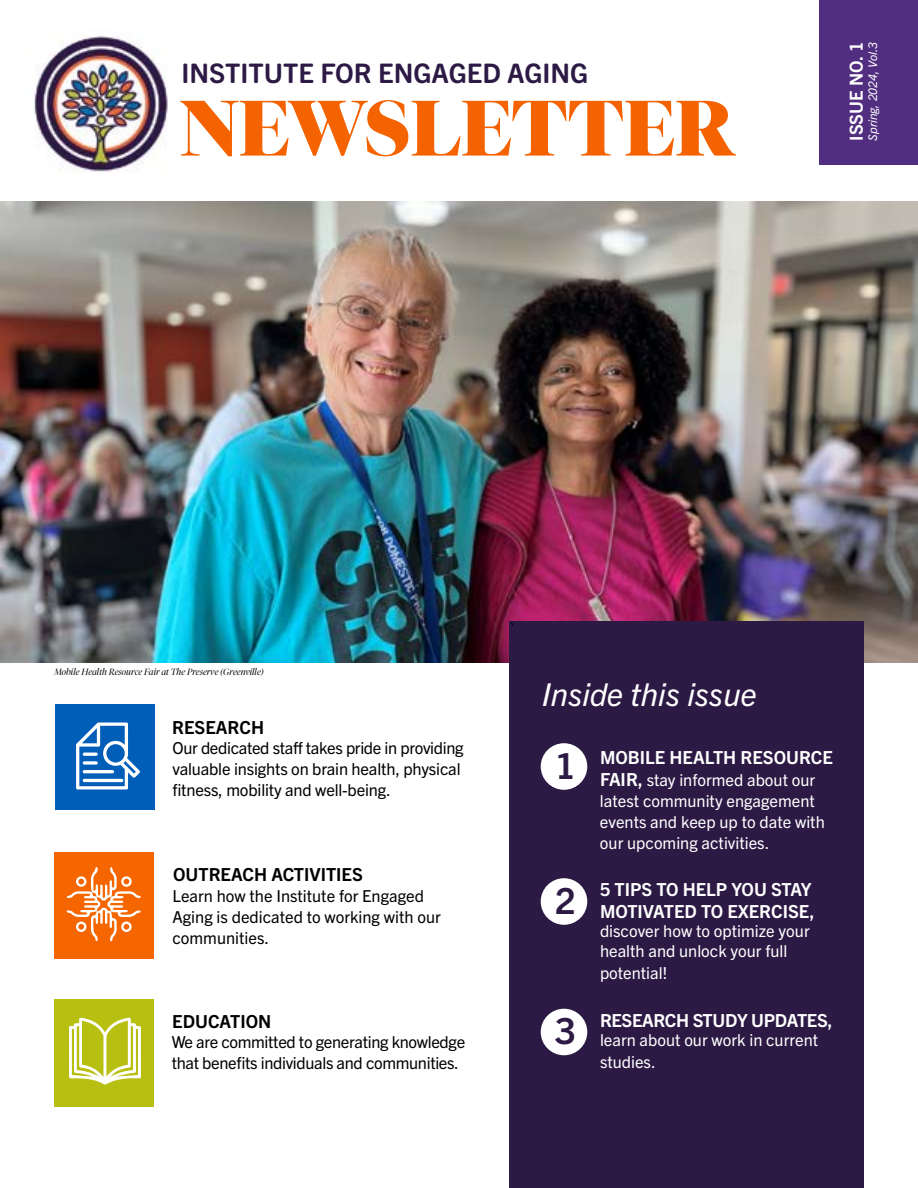
<style>
.page{position:relative;width:918px;height:1188px;background:#fff}
.page>*{position:absolute;margin:0;border:0;box-sizing:border-box;transform-origin:0 0}
.t1{font:900 78px "Tiempos Fine";color:#f56200}
.t2{font:700 36px "Trade Gothic Next LT Pro";color:#2c1a45}
.t3{font:italic 31.5px "Trade Gothic Next LT Pro";color:#fff}
.t4{font:700 27px "Trade Gothic Next SR Pro";color:#2c1a45}
.t5{font:700 18px/21.6px "Trade Gothic Next LT Pro";color:#fff}
.t6{font:700 18px "Trade Gothic Next LT Pro";color:#000}
.t7{font:700 18px "Trade Gothic Next LT Pro";letter-spacing:-.02em;color:#fff}
.t8{font:18px "Minion Pro";color:#000}
.t9{font:16.5px/21px "Trade Gothic Next LT Pro";letter-spacing:-.01em;color:#000}
.t10{font:16.5px/21px "Trade Gothic Next LT Pro";color:#fff}
.t11{font:italic 12px "Trade Gothic Next LT Pro";color:#fff}
.t12{font:italic 300 9px "Tiempos Fine";color:#000}
.s1{font-weight:700;font-size:18px}
</style>
<div class="page">
<img style="left:1px;top:201px;width:917px;height:462px">
<div style="left:509px;top:622px;width:355px;height:566px;background:#2c1a45"></div>
<div style="left:820px;top:0;width:98px;height:165px;background:#512e80"></div>
<div style="left:55px;top:704px;width:99px;height:106px;background:#005eb8"></div>
<div style="left:54px;top:1000px;width:100px;height:106px;background:#b7bf10"></div>
<div style="left:55px;top:853px;width:99px;height:105px;background:#f56600"></div>
<div style="left:541px;top:743px;width:46px;height:47px;background:#fff;border-radius:50%"></div>
<div style="left:541px;top:878px;width:46px;height:47px;background:#fff;border-radius:50%"></div>
<div style="left:541px;top:1009px;width:46px;height:46px;background:#fff;border-radius:50%"></div>
<img style="left:34px;top:36px;width:134px;height:136px">
<svg style="left:76px;top:723px;width:64px;height:66px"></svg>
<svg style="left:67px;top:867px;width:74px;height:74px"></svg>
<svg style="left:69px;top:1017px;width:72px;height:68px"></svg>
<h3 class="t4" style="left:182px;top:55px;width:408px">INSTITUTE FOR ENGAGED AGING</h3>
<h1 class="t1" style="left:180px;top:81px;width:556px">NEWSLETTER</h1>
<p class="t5" style="left:844px;top:141px;width:100px;rotate:-90deg">ISSUE NO. 1</p>
<p class="t11" style="left:865px;top:141px;width:100px;rotate:-90deg">Spring, 2024, Vol.3</p>
<p class="t12" style="left:54px;top:666px;width:211px">Mobile Health Resource Fair at The Preserve (Greenville)</p>
<p class="t6" style="left:172px;top:714px;width:93px">RESEARCH</p>
<p class="t9" style="left:172px;top:736px;width:293px">Our dedicated staff takes pride in providing valuable insights on brain health, physical fitness, mobility and well-being.</p>
<p class="t6" style="left:173px;top:861px;width:191px">OUTREACH ACTIVITIES</p>
<p class="t9" style="left:172px;top:884px;width:270px">Learn how the Institute for Engaged<br>Aging is dedicated to working with our communities.</p>
<p class="t6" style="left:172px;top:1008px;width:101px">EDUCATION</p>
<p class="t9" style="left:172px;top:1030px;width:295px">We are committed to generating knowledge that benefits individuals and communities.</p>
<p class="t8" style="left:509px;top:617px;width:9px">`</p>
<h3 class="t3" style="left:542px;top:672px;width:216px">Inside this issue</h3>
<h2 class="t2" style="left:555px;top:741px;width:22px">1</h2>
<h2 class="t2" style="left:555px;top:876px;width:22px">2</h2>
<h2 class="t2" style="left:555px;top:1006px;width:22px">3</h2>
<p class="t5" style="left:600px;top:746px;width:234px">MOBILE HEALTH RESOURCE</p>
<p class="t10" style="left:600px;top:768px;width:226px"><span class="s1">FAIR,</span> stay informed about our latest community engagement events and keep up to date with our upcoming activities.</p>
<p class="t5" style="left:600px;top:877px;width:216px">5 TIPS TO HELP YOU STAY<br>MOTIVATED TO EXERCISE,</p>
<p class="t10" style="left:600px;top:920px;width:211px;line-height:19.8px">discover how to optimize your health and unlock your full</p>
<p class="t10" style="left:600px;top:961px;width:69px">potential!</p>
<p class="t7" style="left:600px;top:1008px;width:234px">RESEARCH STUDY UPDATES,</p>
<p class="t10" style="left:600px;top:1029px;width:220px;line-height:21.6px">learn about our work in current studies.</p>
</div>
